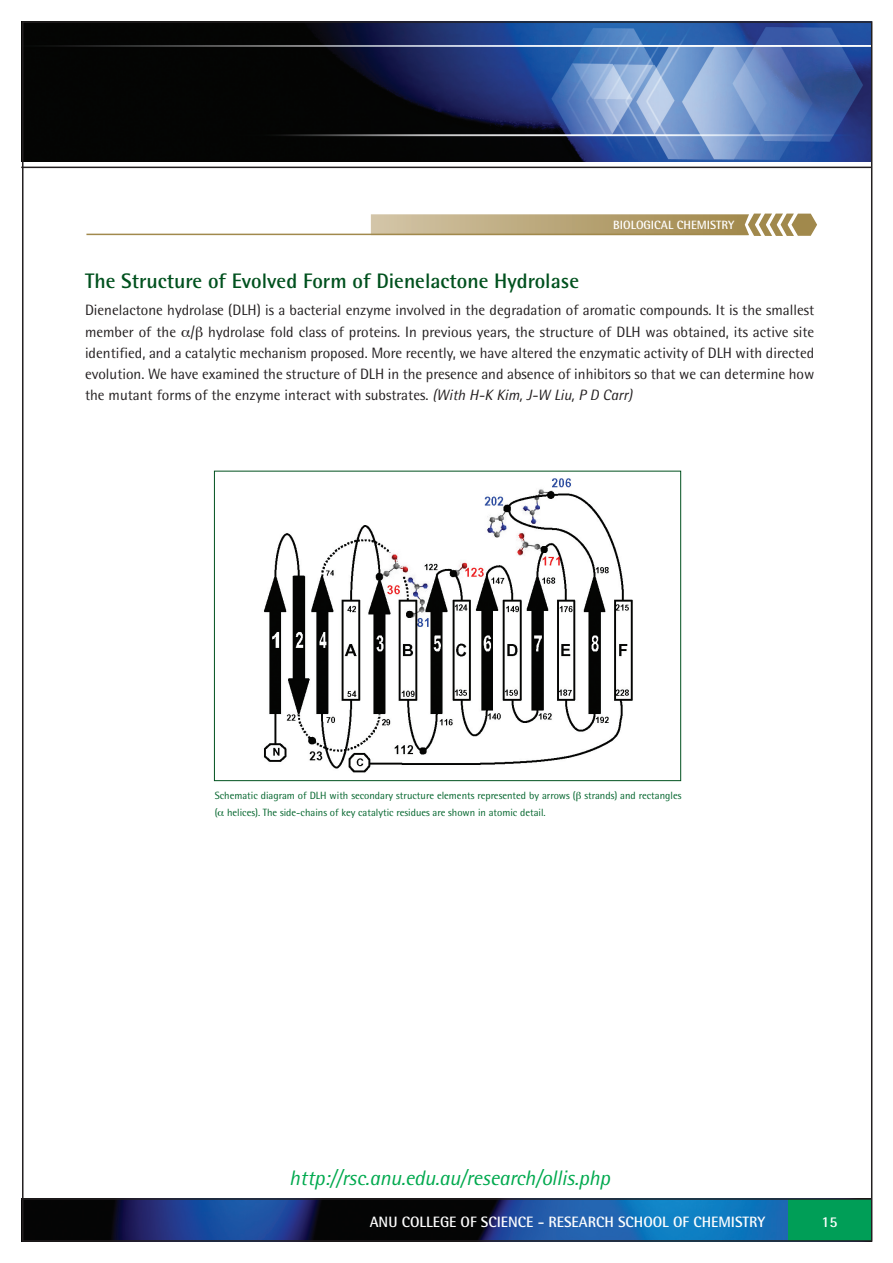
<style>
.page{position:relative;width:893px;height:1263px;background:#fff}
.page>*{position:absolute;margin:0;border:0;box-sizing:border-box;transform-origin:0 0}
.t1{font:700 21px "Rotis Semi Sans";color:#00511e}
.t2{font:italic 21px "Rotis Semi Sans";letter-spacing:-.01em;color:#00a94e}
.t3{font:15px/21px "Rotis Semi Sans";color:#231f20}
.t4{font:700 15px "Rotis Semi Sans";color:#fff}
.t5{font:700 12px "Rotis Semi Sans";color:#fff}
.t6{font:10.5px/16.5px "Rotis Semi Sans";color:#00642b}
.s1{font-style:italic}
</style>
<div class="page">
<img style="left:21px;top:1200px;width:767px;height:41px">
<div style="left:788px;top:1200px;width:84px;height:41px;background:#009e57"></div>
<hr style="left:21px;top:1198px;width:851px;height:2px;background:#231f20">
<hr style="left:21px;top:167px;width:851px;height:1px;background:#231f20">
<img style="left:21px;top:21px;width:848px;height:141px">
<svg style="left:371px;top:213px;width:446px;height:23px;background:#bfae84"></svg>
<hr style="left:86px;top:234px;width:662px;height:1px;background:#a1894c">
<img style="left:264px;top:478px;width:369px;height:295px">
<div style="left:214px;top:471px;width:467px;height:310px;border:1px solid #00511e"></div>
<p class="t5" style="left:613px;top:218px;width:123px">BIOLOGICAL CHEMISTRY</p>
<h1 class="t1" style="left:85px;top:268px;width:496px">The Structure of Evolved Form of Dienelactone Hydrolase</h1>
<p class="t3" style="left:85px;top:298px;width:731px;line-height:22.5px">Dienelactone hydrolase (DLH) is a bacterial enzyme involved in the degradation of aromatic compounds. It is the smallest member of the / hydrolase fold class of proteins. In previous years, the structure of DLH was obtained, its active site</p>
<p class="t3" style="left:85px;top:343px;width:731px;text-align:justify">identified, and a catalytic mechanism proposed. More recently, we have altered the enzymatic activity of DLH with directed evolution. We have examined the structure of DLH in the presence and absence of inhibitors so that we can determine how the mutant forms of the enzyme interact with substrates. <span class="s1">(With H-K Kim, J-W Liu, P D Carr)</span></p>
<p class="t6" style="left:215px;top:787px;width:468px">Schematic diagram of DLH with secondary structure elements represented by arrows ( strands) and rectangles ( helices). The side-chains of key catalytic residues are shown in atomic detail.</p>
<h1 class="t2" style="left:289px;top:1165px;width:322px">http://rsc.anu.edu.au/research/ollis.php</h1>
<p class="t4" style="left:370px;top:1213px;width:397px">ANU COLLEGE OF SCIENCE - RESEARCH SCHOOL OF CHEMISTRY</p>
<p class="t4" style="left:822px;top:1213px;width:18px">15</p>
</div>
